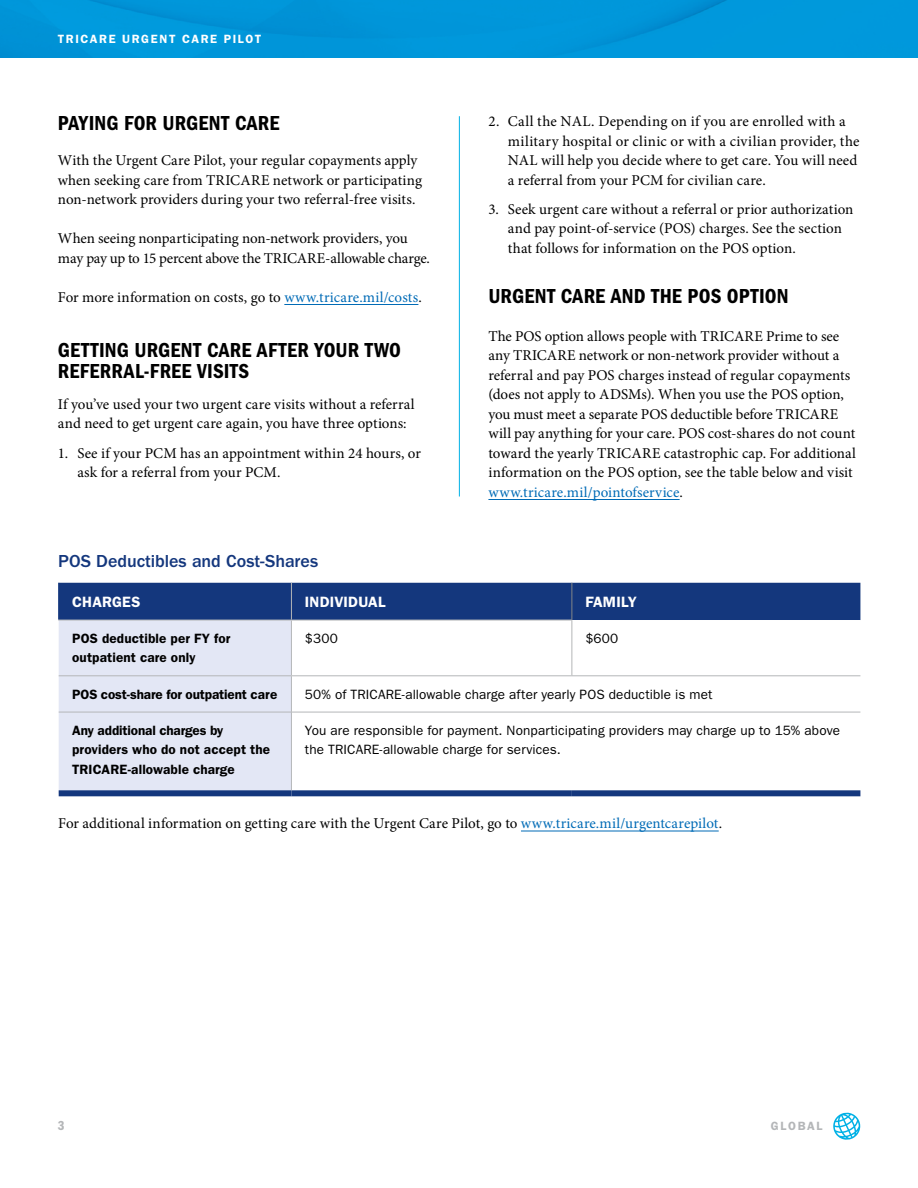
<style>
.page{position:relative;width:918px;height:1188px;background:#fff}
.page>*{position:absolute;margin:0;border:0;box-sizing:border-box;transform-origin:0 0}
.t1{font:21px/21px "ITC Franklin Gothic Std Dm Cd";letter-spacing:.015em;color:#000}
.t2{font:500 18px "ITC Franklin Gothic Std";color:#14377d}
.t3{font:15px/19.5px "Minion Pro";color:#000}
.t4{font:600 15px "ITC Franklin Gothic Std";letter-spacing:.01em;color:#fff}
.t5{font:13.5px/19.5px "ITC Franklin Gothic Std";letter-spacing:.01em;color:#000}
.t6{font:600 13.5px/19.5px "ITC Franklin Gothic Std";letter-spacing:.005em;color:#000}
.t7{font:13.5px "ITC Franklin Gothic Std Dm Cd";color:#b4b6b8}
.t8{font:600 12px "ITC Franklin Gothic Std";letter-spacing:.135em;color:#fff}
.t9{font:600 12px "ITC Franklin Gothic Std";letter-spacing:.135em;color:#b4b6b8}
.s1{color:#006bb6}
</style>
<div class="page">
<div style="left:0;top:0;width:918px;height:58px;background:#0097db"></div>
<svg style="left:833px;top:1112px;width:27px;height:28px"></svg>
<hr style="left:284px;top:304px;width:134px;height:1px;background:#006bb6">
<hr style="left:488px;top:499px;width:192px;height:1px;background:#006bb6">
<hr style="left:459px;top:116px;width:1px;height:380px;background:#00b1e6">
<svg style="left:59px;top:583px;width:801px;height:207px;background:#899bc1"></svg>
<svg style="left:292px;top:620px;width:568px;height:170px"></svg>
<hr style="left:291px;top:583px;width:1px;height:37px;background:#b4b6b8">
<hr style="left:58px;top:583px;width:1px;height:37px;background:#14377d">
<hr style="left:292px;top:620px;width:280px;height:1px;background:#b4b6b8">
<hr style="left:572px;top:620px;width:1px;height:55px;background:#b4b6b8">
<hr style="left:59px;top:675px;width:233px;height:1px;background:#b4b6b8">
<hr style="left:292px;top:675px;width:280px;height:1px;background:#b4b6b8">
<hr style="left:572px;top:675px;width:288px;height:1px;background:#b4b6b8">
<hr style="left:291px;top:712px;width:281px;height:1px;background:#b4b6b8">
<hr style="left:572px;top:712px;width:288px;height:1px;background:#b4b6b8">
<div style="left:291px;top:790px;width:281px;height:6px;background:#14377d"></div>
<div style="left:572px;top:790px;width:288px;height:6px;background:#14377d"></div>
<hr style="left:58px;top:620px;width:234px;height:1px;background:#b4b6b8">
<hr style="left:291px;top:620px;width:1px;height:55px;background:#b4b6b8">
<hr style="left:291px;top:676px;width:1px;height:36px;background:#b4b6b8">
<hr style="left:59px;top:712px;width:233px;height:1px;background:#b4b6b8">
<hr style="left:291px;top:712px;width:1px;height:78px;background:#b4b6b8">
<div style="left:59px;top:790px;width:232px;height:6px;background:#14377d"></div>
<hr style="left:572px;top:583px;width:1px;height:37px;background:#828487">
<hr style="left:521px;top:831px;width:198px;height:1px;background:#006bb6">
<p class="t8" style="left:58px;top:32px;width:205px">TRICARE URGENT CARE PILOT</p>
<h2 class="t1" style="left:58px;top:113px;width:223px">PAYING FOR URGENT CARE</h2>
<p class="t3" style="left:58px;top:151px;width:366px">With the Urgent Care Pilot, your regular copayments apply when seeking care from TRICARE network or participating non-network providers during your two referral-free visits.</p>
<p class="t3" style="left:58px;top:229px;width:374px">When seeing nonparticipating non-network providers, you may pay up to 15 percent above the TRICARE-allowable charge.</p>
<p class="t3" style="left:58px;top:287px;width:365px">For more information on costs, go to <span class="s1">www.tricare.mil/costs</span>.</p>
<h2 class="t1" style="left:58px;top:339px;width:345px">GETTING URGENT CARE AFTER YOUR TWO<br>REFERRAL-FREE VISITS</h2>
<p class="t3" style="left:58px;top:394px;width:358px">If you’ve used your two urgent care visits without a referral and need to get urgent care again, you have three options:</p>
<p class="t3" style="left:58px;top:443px;width:12px">1.</p>
<p class="t3" style="left:77px;top:443px;width:345px">See if your PCM has an appointment within 24 hours, or ask for a referral from your PCM.</p>
<p class="t3" style="left:488px;top:112px;width:13px">2.</p>
<p class="t3" style="left:508px;top:112px;width:353px">Call the NAL. Depending on if you are enrolled with a military hospital or clinic or with a civilian provider, the NAL will help you decide where to get care. You will need a referral from your PCM for civilian care.</p>
<p class="t3" style="left:488px;top:199px;width:12px">3.</p>
<p class="t3" style="left:508px;top:199px;width:347px">Seek urgent care without a referral or prior authorization and pay point-of-service (POS) charges. See the section that follows for information on the POS option.</p>
<h2 class="t1" style="left:488px;top:286px;width:302px">URGENT CARE AND THE POS OPTION</h2>
<p class="t3" style="left:488px;top:326px;width:369px">The POS option allows people with TRICARE Prime to see any TRICARE network or non-network provider without a referral and pay POS charges instead of regular copayments (does not apply to ADSMs). When you use the POS option, you must meet a separate POS deductible before TRICARE will pay anything for your care. POS cost-shares do not count toward the yearly TRICARE catastrophic cap. For additional information on the POS option, see the table below and visit <span class="s1">www.tricare.mil/pointofservice</span>.</p>
<h2 class="t2" style="left:58px;top:551px;width:262px">POS Deductibles and Cost-Shares</h2>
<p class="t4" style="left:72px;top:593px;width:70px">CHARGES</p>
<p class="t4" style="left:305px;top:593px;width:82px">INDIVIDUAL</p>
<p class="t4" style="left:585px;top:593px;width:53px">FAMILY</p>
<p class="t6" style="left:72px;top:628px;width:160px">POS deductible per FY for outpatient care only</p>
<p class="t5" style="left:305px;top:629px;width:35px">$300</p>
<p class="t5" style="left:585px;top:629px;width:34px">$600</p>
<p class="t6" style="left:72px;top:684px;width:207px">POS cost-share for outpatient care</p>
<p class="t5" style="left:305px;top:684px;width:409px">50% of TRICARE-allowable charge after yearly POS deductible is met</p>
<p class="t6" style="left:72px;top:720px;width:200px">Any additional charges by providers who do not accept the<br>TRICARE-allowable charge</p>
<p class="t5" style="left:305px;top:721px;width:537px">You are responsible for payment. Nonparticipating providers may charge up to 15% above the TRICARE-allowable charge for services.</p>
<p class="t3" style="left:58px;top:814px;width:665px">For additional information on getting care with the Urgent Care Pilot, go to <span class="s1">www.tricare.mil/urgentcarepilot</span>.</p>
<p class="t7" style="left:58px;top:1118px;width:8px">3</p>
<p class="t9" style="left:771px;top:1119px;width:53px">GLOBAL</p>
</div>
